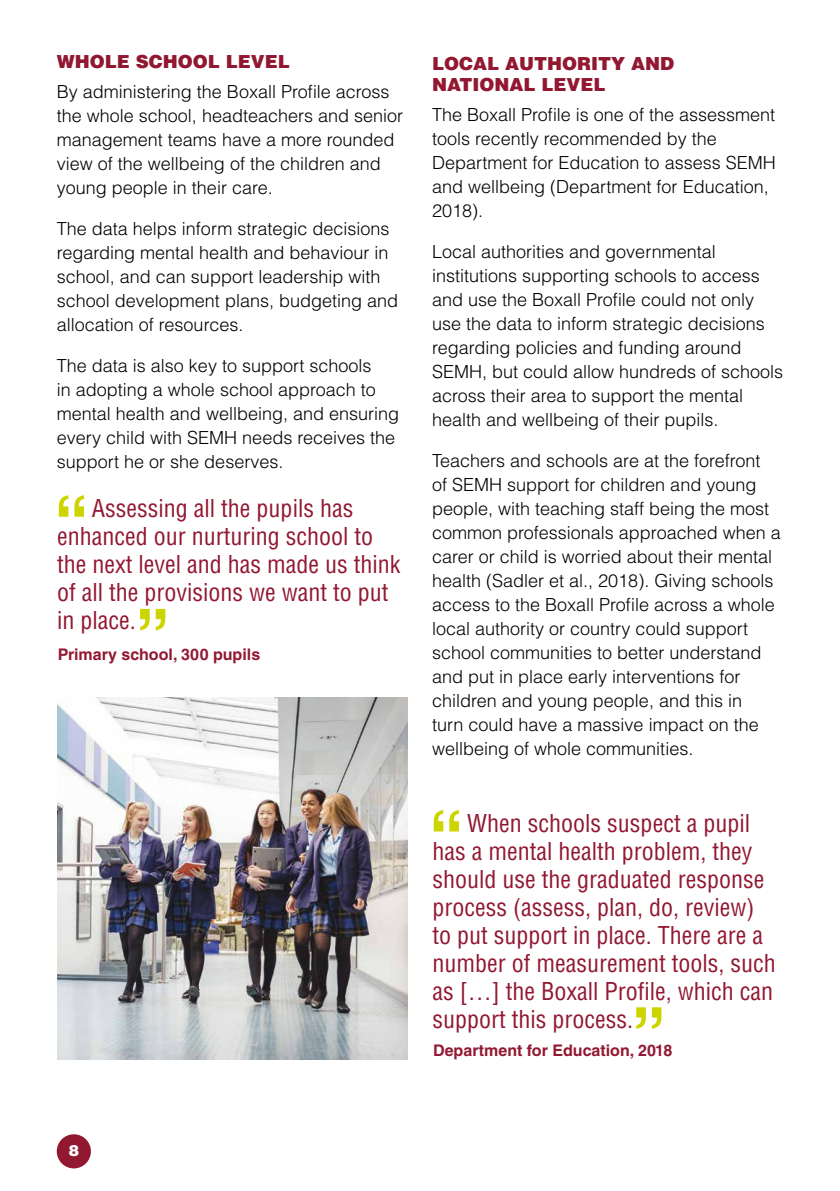
<style>
.page{position:relative;width:840px;height:1191px;background:#fff}
.page>*{position:absolute;margin:0;border:0;box-sizing:border-box;transform-origin:0 0}
.t1{font:700 condensed 79.2px "Helvetica LT Std";color:#cdd500}
.t2{font:condensed 24px/28px "Helvetica LT Std";color:#921831}
.t3{font:300 18px/24px "Helvetica LT Std";color:#000}
.t4{font:900 18px/21.6px "Helvetica LT Std";color:#921831}
.t5{font:700 16px "Helvetica LT Std";color:#921831}
.t6{font:900 15.4px "Helvetica LT Std";color:#fff}
</style>
<div class="page">
<div style="left:57px;top:1134px;width:34px;height:34px;background:#921831;border-radius:50%"></div>
<img style="left:58px;top:697px;width:350px;height:362px">
<p class="t4" style="left:57px;top:50px;width:234px">WHOLE SCHOOL LEVEL</p>
<p class="t3" style="left:57px;top:79px;width:348px">By administering the Boxall Profile across the whole school, headteachers and senior management teams have a more rounded view of the wellbeing of the children and young people in their care.</p>
<p class="t3" style="left:57px;top:216px;width:343px">The data helps inform strategic decisions regarding mental health and behaviour in school, and can support leadership with school development plans, budgeting and allocation of resources.</p>
<p class="t3" style="left:57px;top:353px;width:344px">The data is also key to support schools<br>in adopting a whole school approach to mental health and wellbeing, and ensuring every child with SEMH needs receives the support he or she deserves.</p>
<h1 class="t1" style="left:52px;top:477px;width:41px">“</h1>
<h2 class="t2" style="left:57px;top:494px;width:345px;text-indent:35px">Assessing all the pupils has enhanced our nurturing school to the next level and has made us think of all the provisions we want to put in place.</h2>
<h1 class="t1" style="left:132px;top:590px;width:41px">”</h1>
<p class="t5" style="left:58px;top:645px;width:204px">Primary school, 300 pupils</p>
<p class="t4" style="left:432px;top:52px;width:243px">LOCAL AUTHORITY AND<br>NATIONAL LEVEL</p>
<p class="t3" style="left:432px;top:102px;width:345px">The Boxall Profile is one of the assessment tools recently recommended by the Department for Education to assess SEMH and wellbeing (Department for Education, 2018).</p>
<p class="t3" style="left:432px;top:239px;width:352px">Local authorities and governmental institutions supporting schools to access and use the Boxall Profile could not only use the data to inform strategic decisions regarding policies and funding around SEMH, but could allow hundreds of schools across their area to support the mental health and wellbeing of their pupils.</p>
<p class="t3" style="left:432px;top:448px;width:350px">Teachers and schools are at the forefront<br>of SEMH support for children and young people, with teaching staff being the most common professionals approached when a carer or child is worried about their mental health (Sadler et al., 2018). Giving schools access to the Boxall Profile across a whole local authority or country could support school communities to better understand and put in place early interventions for children and young people, and this in<br>turn could have a massive impact on the wellbeing of whole communities.</p>
<h1 class="t1" style="left:426px;top:792px;width:41px">“</h1>
<p class="t2" style="left:432px;top:809px;width:345px;text-indent:35px">When schools suspect a pupil has a mental health problem, they should use the graduated response process (assess, plan, do, review) to put support in place. There are a number of measurement tools, such as […] the Boxall Profile, which can support this process.</p>
<h1 class="t1" style="left:628px;top:988px;width:41px">”</h1>
<p class="t5" style="left:433px;top:1041px;width:240px">Department for Education, 2018</p>
<p class="t6" style="left:69px;top:1140px;width:12px">8</p>
</div>
